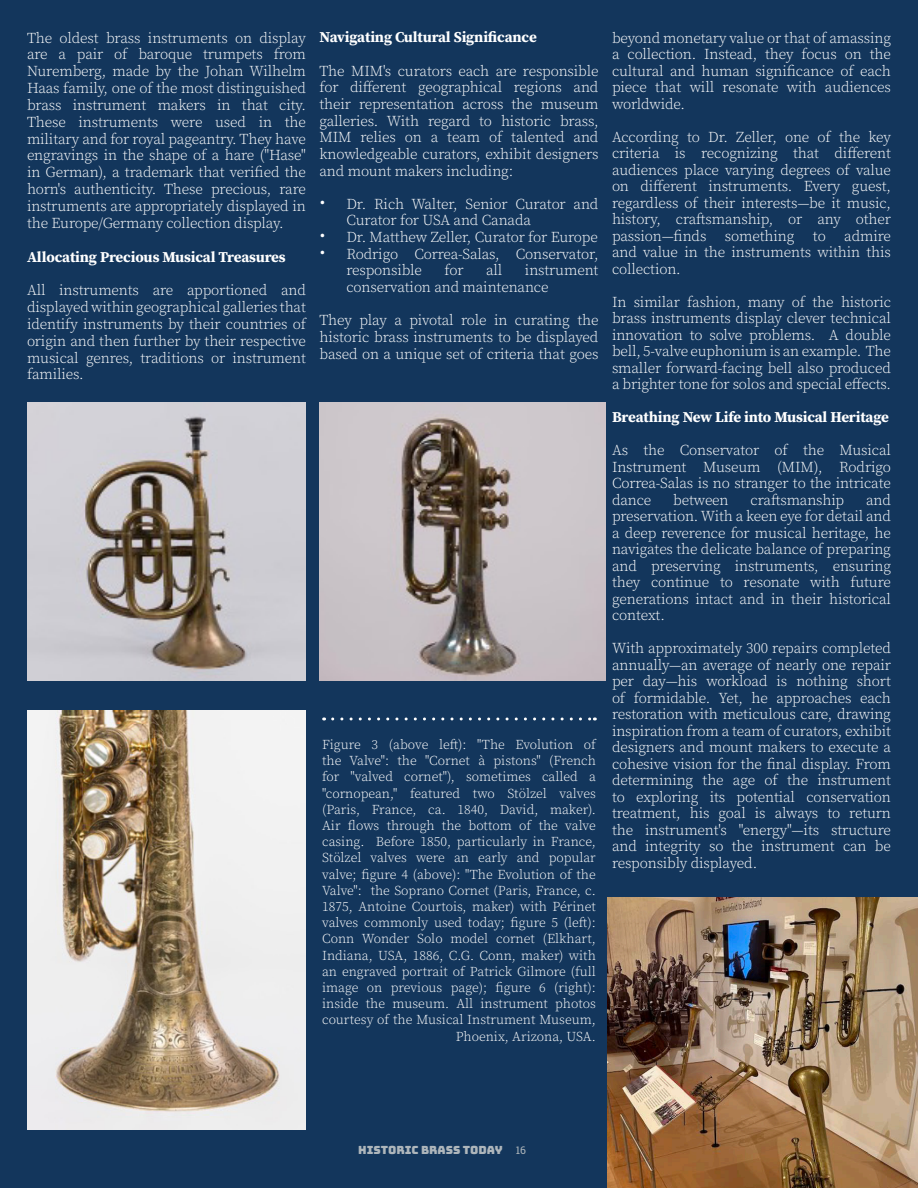
<style>
.page{position:relative;width:918px;height:1188px;background:#13365c}
.page>*{position:absolute;margin:0;border:0;box-sizing:border-box;transform-origin:0 0}
.Pull_Quote_-_Under_Dotted_Line__Align_Ri{font:300 15px/16.5px "Source Serif Pro";letter-spacing:-.01em;color:#fff;text-align:justify}
.Pull_Quote_-_Under_Dotted_Line__Align_Ri-2{font:700 15px "Source Serif Pro";letter-spacing:-.01em;color:#fff}
.Pull_Quote_-_Under_Dotted_Line__Align_Le{font:300 13.5px/16.2px "Source Serif Pro";color:#fff;text-align:right}
.t1{font:11.25px "Bungee";color:#aeb6bb}
.s1{font-size:20.25px}
.s2{font-family:"Roboto Slab";font-size:10.5px}
</style>
<div class="page">
<img style="left:27px;top:710px;width:279px;height:420px">
<svg style="left:333px;top:717px;width:262px;height:3px"></svg>
<img style="left:27px;top:402px;width:279px;height:279px">
<img style="left:608px;top:897px;width:310px;height:291px">
<img style="left:320px;top:402px;width:285px;height:279px">
<p class="Pull_Quote_-_Under_Dotted_Line__Align_Ri" style="left:27px;top:29px;width:281px">The oldest brass instruments on display are a pair of baroque trumpets from Nuremberg, made by the Johan Wilhelm Haas family, one of the most distinguished brass instrument makers in that city.<br>These instruments were used in the military and for royal pageantry. They have engravings in the shape of a hare ("Hase" in German), a trademark that verified the horn's authenticity. These precious, rare instruments are appropriately displayed in the Europe/Germany collection display.</p>
<p class="Pull_Quote_-_Under_Dotted_Line__Align_Ri-2" style="left:27px;top:246px;width:260px">Allocating Precious Musical Treasures</p>
<p class="Pull_Quote_-_Under_Dotted_Line__Align_Ri" style="left:27px;top:282px;width:281px">All instruments are apportioned and displayed within geographical galleries that identify instruments by their countries of origin and then further by their respective musical genres, traditions or instrument families.</p>
<p class="Pull_Quote_-_Under_Dotted_Line__Align_Ri-2" style="left:320px;top:27px;width:219px">Navigating Cultural Significance</p>
<p class="Pull_Quote_-_Under_Dotted_Line__Align_Ri" style="left:320px;top:63px;width:281px">The MIM's curators each are responsible for different geographical regions and their representation across the museum galleries. With regard to historic brass, MIM relies on a team of talented and knowledgeable curators, exhibit designers and mount makers including:</p>
<p class="Pull_Quote_-_Under_Dotted_Line__Align_Ri" style="left:346px;top:196px;width:253px;text-indent:-27px"><span class="s1">•</span> Dr. Rich Walter, Senior Curator and<br>Curator for USA and Canada</p>
<p class="Pull_Quote_-_Under_Dotted_Line__Align_Ri" style="left:320px;top:229px;width:280px"><span class="s1">•</span> Dr. Matthew Zeller, Curator for Europe</p>
<p class="Pull_Quote_-_Under_Dotted_Line__Align_Ri" style="left:346px;top:246px;width:254px;text-indent:-27px"><span class="s1">•</span> Rodrigo Correa-Salas, Conservator, responsible</p>
<p class="Pull_Quote_-_Under_Dotted_Line__Align_Ri" style="left:445px;top:262px;width:21px">for</p>
<p class="Pull_Quote_-_Under_Dotted_Line__Align_Ri" style="left:486px;top:262px;width:18px">all</p>
<p class="Pull_Quote_-_Under_Dotted_Line__Align_Ri" style="left:346px;top:262px;width:253px;text-indent:178px">instrument conservation and maintenance</p>
<p class="Pull_Quote_-_Under_Dotted_Line__Align_Ri" style="left:320px;top:312px;width:281px">They play a pivotal role in curating the historic brass instruments to be displayed based on a unique set of criteria that goes</p>
<p class="Pull_Quote_-_Under_Dotted_Line__Align_Le" style="left:322px;top:737px;width:275px">Figure 3 (above left): "The Evolution of the Valve": the "Cornet à pistons" (French for "valved cornet"), sometimes called a "cornopean," featured two Stölzel valves (Paris, France, ca. 1840, David, maker).<br>Air flows through the bottom of the valve casing. Before 1850, particularly in France, Stölzel valves were an early and popular valve; figure 4 (above): "The Evolution of the Valve": the Soprano Cornet (Paris, France, c.<br>1875, Antoine Courtois, maker) with Périnet valves commonly used today; figure 5 (left):<br>Conn Wonder Solo model cornet (Elkhart, Indiana, USA, 1886, C.G. Conn, maker) with an engraved portrait of Patrick Gilmore (full image on previous page); figure 6 (right): inside the museum. All instrument photos courtesy of the Musical Instrument Museum, Phoenix, Arizona, USA.</p>
<p class="Pull_Quote_-_Under_Dotted_Line__Align_Ri" style="left:612px;top:29px;width:281px">beyond monetary value or that of amassing a collection. Instead, they focus on the cultural and human significance of each piece that will resonate with audiences worldwide.</p>
<p class="Pull_Quote_-_Under_Dotted_Line__Align_Ri" style="left:612px;top:128px;width:281px">According to Dr. Zeller, one of the key criteria is recognizing that different audiences place varying degrees of value on different instruments. Every guest, regardless of their interests—be it music, history, craftsmanship, or any other passion—finds something to admire and value in the instruments within this collection.</p>
<p class="Pull_Quote_-_Under_Dotted_Line__Align_Ri" style="left:612px;top:293px;width:281px">In similar fashion, many of the historic brass instruments display clever technical innovation to solve problems. A double bell, 5-valve euphonium is an example. The smaller forward-facing bell also produced a brighter tone for solos and special effects.</p>
<p class="Pull_Quote_-_Under_Dotted_Line__Align_Ri-2" style="left:612px;top:407px;width:278px">Breathing New Life into Musical Heritage</p>
<p class="Pull_Quote_-_Under_Dotted_Line__Align_Ri" style="left:612px;top:442px;width:280px">As the Conservator of the Musical Instrument Museum (MIM), Rodrigo Correa-Salas is no stranger to the intricate dance</p>
<p class="Pull_Quote_-_Under_Dotted_Line__Align_Ri" style="left:673px;top:491px;width:57px">between</p>
<p class="Pull_Quote_-_Under_Dotted_Line__Align_Ri" style="left:751px;top:491px;width:95px">craftsmanship</p>
<p class="Pull_Quote_-_Under_Dotted_Line__Align_Ri" style="left:612px;top:491px;width:281px;text-indent:254px">and preservation. With a keen eye for detail and a deep reverence for musical heritage, he navigates the delicate balance of preparing and preserving instruments, ensuring they continue to resonate with future generations intact and in their historical context.</p>
<p class="Pull_Quote_-_Under_Dotted_Line__Align_Ri" style="left:612px;top:640px;width:281px">With approximately 300 repairs completed annually—an average of nearly one repair per day—his workload is nothing short of formidable. Yet, he approaches each restoration with meticulous care, drawing inspiration from a team of curators, exhibit designers and mount makers to execute a cohesive vision for the final display. From determining the age of the instrument to exploring its potential conservation treatment, his goal is always to return the instrument's "energy"—its structure and integrity so the instrument can be responsibly displayed.</p>
<p class="t1" style="left:358px;top:1144px;width:169px">HISTORIC BRASS TODAY <span class="s2">16</span></p>
</div>
